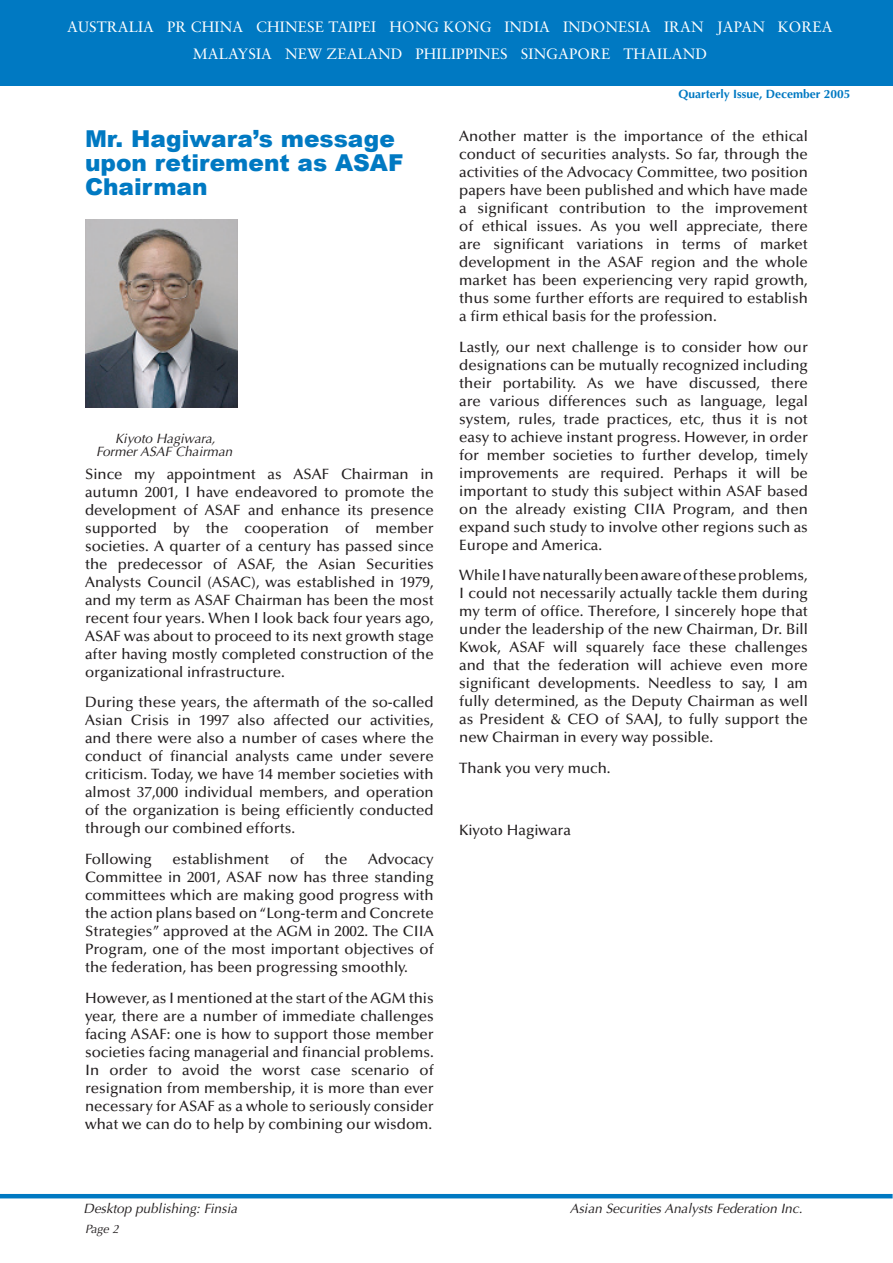
<style>
.page{position:relative;width:893px;height:1263px;background:#fff}
.page>*{position:absolute;margin:0;border:0;box-sizing:border-box;transform-origin:0 0}
.t1{font:900 23.25px/24px "Arial";color:#0079c2}
.t2{font:500 15px/18px "Optima";color:#231f20;text-align:justify}
.t3{font:15px/27px "Sabon";letter-spacing:.01em;color:#fff;text-align:center}
.t4{font:italic 13.5px/13.5px "Optima";color:#231f20;text-align:center}
.t5{font:700 12px "Optima";color:#0079c2}
.t6{font:italic 12px "Optima";color:#231f20}
</style>
<div class="page">
<img style="left:85px;top:219px;width:152px;height:189px">
<div style="left:0;top:0;width:893px;height:85px;background:#0079c2"></div>
<hr style="left:0;top:1194px;width:893px;height:4px;background:#0079c2">
<p class="t3" style="left:67px;top:14px;width:767px">AUSTRALIA PR CHINA CHINESE TAIPEI HONG KONG INDIA INDONESIA IRAN JAPAN KOREA<br>MALAYSIA NEW ZEALAND PHILIPPINES SINGAPORE THAILAND</p>
<h1 class="t1" style="left:85px;top:126px;width:320px">Mr. Hagiwara’s message upon retirement as ASAF<br>Chairman</h1>
<p class="t4" style="left:96px;top:432px;width:138px">Kiyoto Hagiwara,<br>Former ASAF Chairman</p>
<p class="t2" style="left:85px;top:465px;width:350px">Since my appointment as ASAF Chairman in autumn 2001, I have endeavored to promote the development of ASAF and enhance its presence supported by the cooperation of member societies. A quarter of a century has passed since the predecessor of ASAF, the Asian Securities Analysts Council (ASAC), was established in 1979, and my term as ASAF Chairman has been the most recent four years. When I look back four years ago, ASAF was about to proceed to its next growth stage after having mostly completed construction of the organizational infrastructure.</p>
<p class="t2" style="left:85px;top:694px;width:350px">During these years, the aftermath of the so-called Asian Crisis in 1997 also affected our activities, and there were also a number of cases where the conduct of financial analysts came under severe criticism. Today, we have 14 member societies with almost 37,000 individual members, and operation of the organization is being efficiently conducted through our combined efforts.</p>
<p class="t2" style="left:85px;top:850px;width:68px">Following</p>
<p class="t2" style="left:173px;top:850px;width:98px">establishment</p>
<p class="t2" style="left:290px;top:850px;width:16px">of</p>
<p class="t2" style="left:325px;top:850px;width:24px">the</p>
<p class="t2" style="left:85px;top:850px;width:350px;text-indent:283px">Advocacy Committee in 2001, ASAF now has three standing committees which are making good progress with the action plans based on “Long-term and Concrete Strategies” approved at the AGM in 2002. The CIIA Program, one of the most important objectives of the federation, has been progressing smoothly.</p>
<p class="t2" style="left:85px;top:989px;width:350px">However, as I mentioned at the start of the AGM this year, there are a number of immediate challenges facing ASAF: one is how to support those member societies facing managerial and financial problems.<br>In order to avoid the worst case scenario of resignation from membership, it is more than ever necessary for ASAF as a whole to seriously consider what we can do to help by combining our wisdom.</p>
<p class="t5" style="left:678px;top:87px;width:173px">Quarterly Issue, December 2005</p>
<p class="t2" style="left:459px;top:127px;width:350px">Another matter is the importance of the ethical conduct of securities analysts. So far, through the activities of the Advocacy Committee, two position papers have been published and which have made a significant contribution to the improvement of ethical issues. As you well appreciate, there are significant variations in terms of market development in the ASAF region and the whole market has been experiencing very rapid growth, thus some further efforts are required to establish a firm ethical basis for the profession.</p>
<p class="t2" style="left:459px;top:338px;width:350px">Lastly, our next challenge is to consider how our designations can be mutually recognized including their portability. As we have discussed, there are various differences such as language, legal system, rules, trade practices, etc, thus it is not easy to achieve instant progress. However, in order for member societies to further develop, timely improvements are required. Perhaps it will be important to study this subject within ASAF based on the already existing CIIA Program, and then expand such study to involve other regions such as Europe and America.</p>
<p class="t2" style="left:459px;top:567px;width:350px">While I have naturally been aware of these problems, I could not necessarily actually tackle them during my term of office. Therefore, I sincerely hope that under the leadership of the new Chairman, Dr. Bill Kwok, ASAF will squarely face these challenges and that the federation will achieve even more significant developments. Needless to say, I am fully determined, as the Deputy Chairman as well as President &amp; CEO of SAAJ, to fully support the new Chairman in every way possible.</p>
<p class="t2" style="left:459px;top:759px;width:153px">Thank you very much.</p>
<p class="t2" style="left:459px;top:821px;width:113px">Kiyoto Hagiwara</p>
<p class="t4" style="left:84px;top:1202px;width:155px">Desktop publishing: Finsia</p>
<p class="t4" style="left:570px;top:1202px;width:234px">Asian Securities Analysts Federation Inc.</p>
<p class="t6" style="left:85px;top:1222px;width:36px">Page 2</p>
</div>
